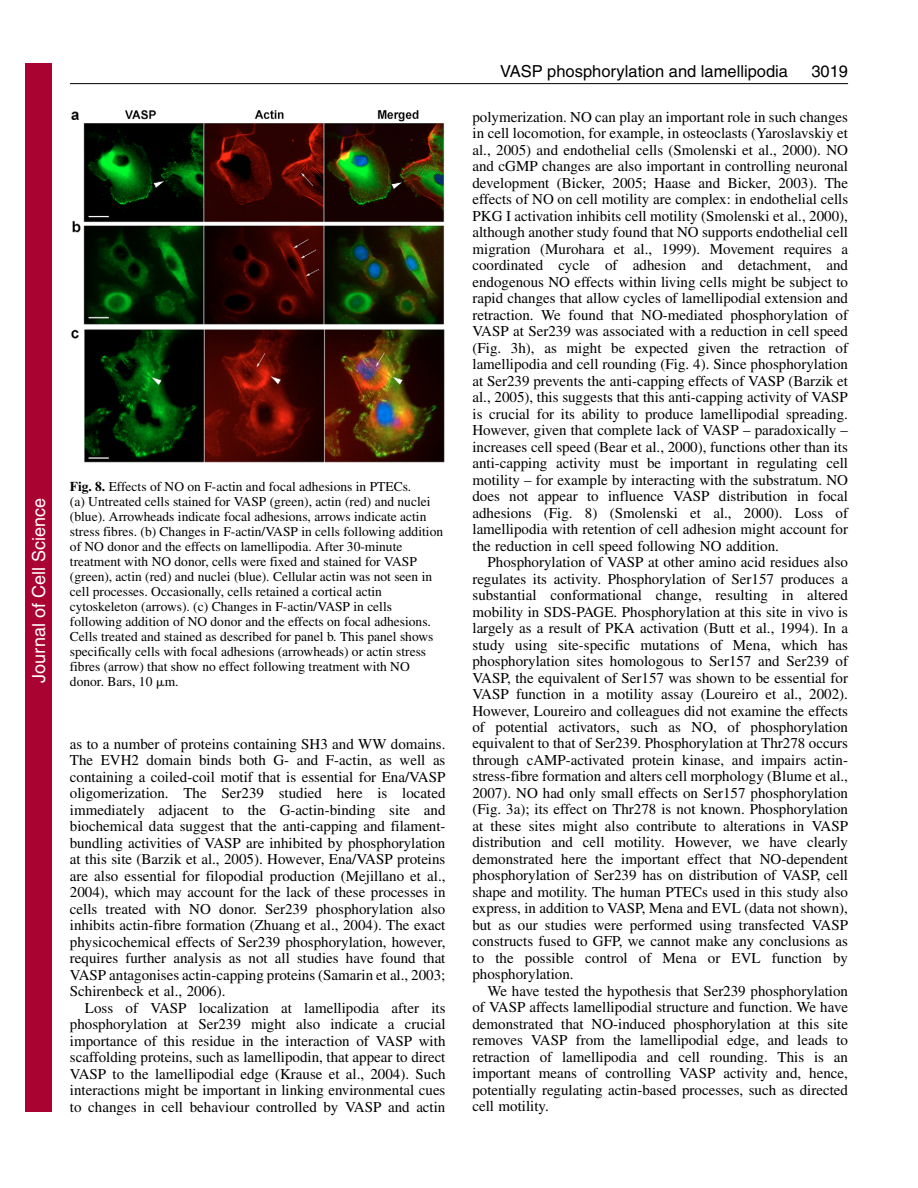
<style>
.page{position:relative;width:918px;height:1188px;background:#fff}
.page>*{position:absolute;margin:0;border:0;box-sizing:border-box;transform-origin:0 0}
.t1{font:18px "Helvetica";color:#fff}
.t2{font:16.5px "Helvetica";color:#000}
.t3{font:15px/16.5px "Times";color:#000;text-align:justify}
.t4{font:13.5px/15px "Times";color:#000}
.s1{font-weight:700}
.s2{font-family:"Mathematical Pi One"}
</style>
<div class="page">
<hr style="left:70px;top:83px;width:778px;height:1px;background:#000">
<img style="left:71px;top:110px;width:374px;height:353px">
<div style="left:26px;top:64px;width:26px;height:1048px;background:#a90332"></div>
<p class="t1" style="left:28px;top:683px;width:186px;rotate:-90deg">Journal of Cell Science</p>
<p class="t4" style="left:70px;top:480px;width:375px"><span class="s1">Fig. 8.</span> Effects of NO on F-actin and focal adhesions in PTECs.<br>(a) Untreated cells stained for VASP (green), actin (red) and nuclei (blue). Arrowheads indicate focal adhesions, arrows indicate actin stress fibres. (b) Changes in F-actin/VASP in cells following addition of NO donor and the effects on lamellipodia. After 30-minute treatment with NO donor, cells were fixed and stained for VASP (green), actin (red) and nuclei (blue). Cellular actin was not seen in cell processes. Occasionally, cells retained a cortical actin cytoskeleton (arrows). (c) Changes in F-actin/VASP in cells following addition of NO donor and the effects on focal adhesions.<br>Cells treated and stained as described for panel b. This panel shows specifically cells with focal adhesions (arrowheads) or actin stress fibres (arrow) that show no effect following treatment with NO</p>
<p class="t4" style="left:70px;top:675px;width:110px">donor. Bars, 10 <span class="s2">-</span>m.</p>
<p class="t3" style="left:70px;top:737px;width:377px">as to a number of proteins containing SH3 and WW domains.<br>The EVH2 domain binds both G- and F-actin, as well as containing a coiled-coil motif that is essential for Ena/VASP oligomerization. The Ser239 studied here is located immediately adjacent to the G-actin-binding site and biochemical data suggest that the anti-capping and filament&shy;bundling activities of VASP are inhibited by phosphorylation at this site (Barzik et al., 2005). However, Ena/VASP proteins are also essential for filopodial production (Mejillano et al., 2004), which may account for the lack of these processes in cells treated with NO donor. Ser239 phosphorylation also inhibits actin-fibre formation (Zhuang et al., 2004). The exact physicochemical effects of Ser239 phosphorylation, however, requires further analysis as not all studies have found that VASP antagonises actin-capping proteins (Samarin et al., 2003; Schirenbeck et al., 2006).</p>
<p class="t3" style="left:70px;top:1001px;width:377px;text-indent:15px">Loss of VASP localization at lamellipodia after its phosphorylation at Ser239 might also indicate a crucial importance of this residue in the interaction of VASP with scaffolding proteins, such as lamellipodin, that appear to direct VASP to the lamellipodial edge (Krause et al., 2004). Such interactions might be important in linking environmental cues to changes in cell behaviour controlled by VASP and actin</p>
<p class="t2" style="left:500px;top:65px;width:289px">VASP phosphorylation and lamellipodia</p>
<p class="t2" style="left:811px;top:65px;width:38px">3019</p>
<p class="t3" style="left:472px;top:110px;width:377px">polymerization. NO can play an important role in such changes in cell locomotion, for example, in osteoclasts (Yaroslavskiy et al., 2005) and endothelial cells (Smolenski et al., 2000). NO and cGMP changes are also important in controlling neuronal development (Bicker, 2005; Haase and Bicker, 2003). The effects of NO on cell motility are complex: in endothelial cells PKG I activation inhibits cell motility (Smolenski et al., 2000), although another study found that NO supports endothelial cell migration (Murohara et al., 1999). Movement requires a coordinated cycle of adhesion and detachment, and endogenous NO effects within living cells might be subject to rapid changes that allow cycles of lamellipodial extension and retraction. We found that NO-mediated phosphorylation of VASP at Ser239 was associated with a reduction in cell speed (Fig. 3h), as might be expected given the retraction of lamellipodia and cell rounding (Fig. 4). Since phosphorylation at Ser239 prevents the anti-capping effects of VASP (Barzik et al., 2005), this suggests that this anti-capping activity of VASP is crucial for its ability to produce lamellipodial spreading.<br>However, given that complete lack of VASP – paradoxically – increases cell speed (Bear et al., 2000), functions other than its anti-capping activity must be important in regulating cell motility – for example by interacting with the substratum. NO does not appear to influence VASP distribution in focal adhesions (Fig. 8) (Smolenski et al., 2000). Loss of lamellipodia with retention of cell adhesion might account for the reduction in cell speed following NO addition.</p>
<p class="t3" style="left:472px;top:555px;width:377px;text-indent:15px">Phosphorylation of VASP at other amino acid residues also regulates its activity. Phosphorylation of Ser157 produces a substantial conformational change, resulting in altered mobility in SDS-PAGE. Phosphorylation at this site in vivo is largely as a result of PKA activation (Butt et al., 1994). In a study using site-specific mutations of Mena, which has phosphorylation sites homologous to Ser157 and Ser239 of VASP, the equivalent of Ser157 was shown to be essential for VASP function in a motility assay (Loureiro et al., 2002).<br>However, Loureiro and colleagues did not examine the effects of potential activators, such as NO, of phosphorylation equivalent to that of Ser239. Phosphorylation at Thr278 occurs through cAMP-activated protein kinase, and impairs actin&shy;stress-fibre formation and alters cell morphology (Blume et al., 2007). NO had only small effects on Ser157 phosphorylation (Fig. 3a); its effect on Thr278 is not known. Phosphorylation at these sites might also contribute to alterations in VASP distribution and cell motility. However, we have clearly demonstrated here the important effect that NO-dependent phosphorylation of Ser239 has on distribution of VASP, cell shape and motility. The human PTECs used in this study also express, in addition to VASP, Mena and EVL (data not shown), but as our studies were performed using transfected VASP constructs fused to GFP, we cannot make any conclusions as to the possible control of Mena or EVL function by phosphorylation.</p>
<p class="t3" style="left:472px;top:984px;width:377px;text-indent:15px">We have tested the hypothesis that Ser239 phosphorylation of VASP affects lamellipodial structure and function. We have demonstrated that NO-induced phosphorylation at this site removes VASP from the lamellipodial edge, and leads to retraction of lamellipodia and cell rounding. This is an important means of controlling VASP activity and, hence, potentially regulating actin-based processes, such as directed cell motility.</p>
</div>
